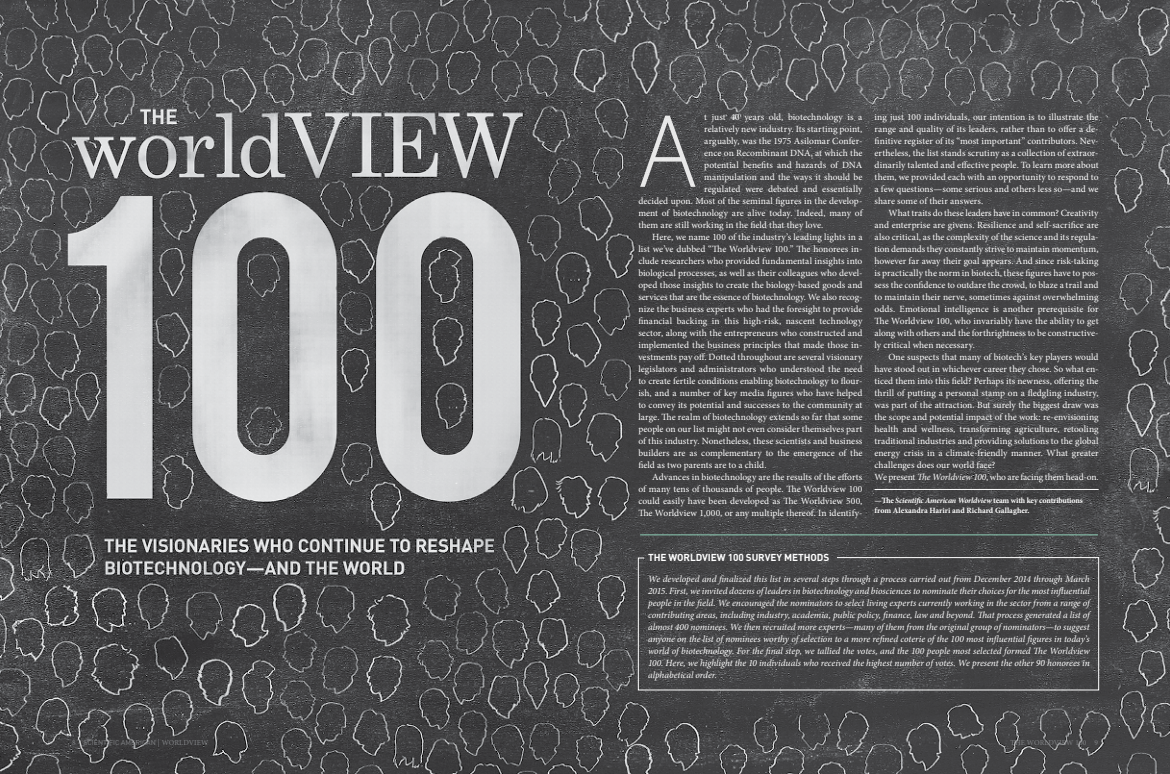
<style>
.page{position:relative;width:1170px;height:774px;background:#fff}
.page>*{position:absolute;margin:0;border:0;box-sizing:border-box;transform-origin:0 0}
.t1{font:700 10px "DIN";letter-spacing:-.01em;color:#fff}
.t2{font:9.5px/12px "Minion Pro";letter-spacing:.005em;color:#fff;text-align:justify}
.t3{font:italic 9.5px/12px "Minion Pro";letter-spacing:-.005em;color:#fff;text-align:justify}
.t4{font:700 8px/10px "Minion Pro";letter-spacing:-.005em;color:#fff}
.t5{font:7.5px "Minion Pro";letter-spacing:.01em;color:#808285}
.t6{font:7px "DIN";color:#808285}
.s1{font-style:italic}
.s2{font-family:"Minion Pro";font-size:7.5px}
.s3{font-family:"Minion Pro";font-size:8px}
</style>
<div class="page">
<img style="left:0;top:0;width:1170px;height:774px">
<hr style="left:874px;top:489px;width:225px;height:1px;background:#fff">
<svg style="left:640px;top:116px;width:56px;height:71px;background:#676769"></svg>
<svg style="left:637px;top:557px;width:463px;height:134px;background:#464648"></svg>
<hr style="left:640px;top:535px;width:458px;height:1px;background:#8fd0b8">
<p class="t2" style="left:704px;top:111px;width:160px">t just 40 years old, biotechnology is a</p>
<p class="t2" style="left:704px;top:123px;width:160px">relatively new industry. Its starting point,</p>
<p class="t2" style="left:704px;top:135px;width:160px">arguably, was the 1975 Asilomar Confer-</p>
<p class="t2" style="left:704px;top:147px;width:160px">ence on Recombinant DNA, at which the</p>
<p class="t2" style="left:704px;top:159px;width:160px">potential benefits and hazards of DNA</p>
<p class="t2" style="left:704px;top:171px;width:160px">manipulation and the ways it should be</p>
<p class="t2" style="left:704px;top:183px;width:160px">regulated were debated and essentially</p>
<p class="t2" style="left:638px;top:195px;width:226px">decided upon. Most of the seminal figures in the develop-</p>
<p class="t2" style="left:638px;top:207px;width:226px">ment of biotechnology are alive today. Indeed, many of</p>
<p class="t2" style="left:638px;top:219px;width:187px">them are still working in the field that they love.</p>
<p class="t2" style="left:652px;top:231px;width:212px">Here, we name 100 of the industry’s leading lights in a</p>
<p class="t2" style="left:638px;top:243px;width:226px">list we’ve dubbed “The Worldview 100.” The honorees in-</p>
<p class="t2" style="left:638px;top:255px;width:226px">clude researchers who provided fundamental insights into</p>
<p class="t2" style="left:638px;top:267px;width:226px">biological processes, as well as their colleagues who devel-</p>
<p class="t2" style="left:638px;top:279px;width:226px">oped those insights to create the biology-based goods and</p>
<p class="t2" style="left:638px;top:291px;width:226px">services that are the essence of biotechnology. We also recog-</p>
<p class="t2" style="left:638px;top:303px;width:226px">nize the business experts who had the foresight to provide</p>
<p class="t2" style="left:638px;top:315px;width:226px">financial backing in this high-risk, nascent technology</p>
<p class="t2" style="left:638px;top:327px;width:226px">sector, along with the entrepreneurs who constructed and</p>
<p class="t2" style="left:638px;top:339px;width:226px">implemented the business principles that made those in-</p>
<p class="t2" style="left:638px;top:351px;width:226px">vestments pay off. Dotted throughout are several visionary</p>
<p class="t2" style="left:638px;top:363px;width:226px">legislators and administrators who understood the need</p>
<p class="t2" style="left:638px;top:375px;width:226px">to create fertile conditions enabling biotechnology to flour-</p>
<p class="t2" style="left:638px;top:387px;width:226px">ish, and a number of key media figures who have helped</p>
<p class="t2" style="left:638px;top:399px;width:226px">to convey its potential and successes to the community at</p>
<p class="t2" style="left:638px;top:411px;width:226px">large. The realm of biotechnology extends so far that some</p>
<p class="t2" style="left:638px;top:423px;width:226px">people on our list might not even consider themselves part</p>
<p class="t2" style="left:638px;top:435px;width:226px">of this industry. Nonetheless, these scientists and business</p>
<p class="t2" style="left:638px;top:447px;width:226px">builders are as complementary to the emergence of the</p>
<p class="t2" style="left:638px;top:459px;width:130px">field as two parents are to a child.</p>
<p class="t2" style="left:652px;top:471px;width:212px">Advances in biotechnology are the results of the efforts</p>
<p class="t2" style="left:638px;top:483px;width:226px">of many tens of thousands of people. The Worldview 100</p>
<p class="t2" style="left:638px;top:495px;width:226px">could easily have been developed as The Worldview 500,</p>
<p class="t2" style="left:638px;top:507px;width:226px">The Worldview 1,000, or any multiple thereof. In identify-</p>
<p class="t2" style="left:874px;top:111px;width:226px">ing just 100 individuals, our intention is to illustrate the range and quality of its leaders, rather than to offer a de&shy;finitive register of its “most important” contributors. Nev&shy;ertheless, the list stands scrutiny as a collection of extraor&shy;dinarily talented and effective people. To learn more about them, we provided each with an opportunity to respond to a few questions—some serious and others less so—and we share some of their answers.</p>
<p class="t2" style="left:874px;top:207px;width:226px;text-indent:14px">What traits do these leaders have in common? Creativity and enterprise are givens. Resilience and self-sacrifice are also critical, as the complexity of the science and its regula&shy;tion demands they constantly strive to maintain momentum, however far away their goal appears. And since risk-taking is practically the norm in biotech, these figures have to pos&shy;sess the confidence to outdare the crowd, to blaze a trail and to maintain their nerve, sometimes against overwhelming odds. Emotional intelligence is another prerequisite for The Worldview 100, who invariably have the ability to get along with others and the forthrightness to be constructive&shy;ly critical when necessary.</p>
<p class="t2" style="left:874px;top:351px;width:226px;text-align:left;text-indent:14px">One suspects that many of biotech’s key players would have stood out in whichever career they chose. So what en&shy;ticed them into this field? Perhaps its newness, offering the thrill of putting a personal stamp on a fledgling industry, was part of the attraction. But surely the biggest draw was the scope and potential impact of the work: re-envisioning health and wellness, transforming agriculture, retooling traditional industries and providing solutions to the global energy crisis in a climate-friendly manner. What greater challenges does our world face?<br>We present <span class="s1">The Worldview 100</span>, who are facing them head-on.</p>
<p class="t4" style="left:874px;top:496px;width:210px">—The <span class="s1">Scientific American Worldview</span> team with key contributions from Alexandra Hariri and Richard Gallagher.</p>
<p class="t1" style="left:648px;top:551px;width:183px">THE WORLDVIEW 100 SURVEY METHODS</p>
<p class="t3" style="left:648px;top:573px;width:443px">We developed and finalized this list in several steps through a process carried out from December 2014 through March 2015. First, we invited dozens of leaders in biotechnology and biosciences to nominate their choices for the most influential people in the field. We encouraged the nominators to select living experts currently working in the sector from a range of contributing areas, including industry, academia, public policy, finance, law and beyond. That process generated a list of almost 400 nominees. We then recruited more experts—many of them from the original group of nominators—to suggest anyone on the list of nominees worthy of selection to a more refined coterie of the 100 most influential figures in today’s world of biotechnology. For the final step, we tallied the votes, and the 100 people most selected formed The Worldview 100. Here, we highlight the 10 individuals who received the highest number of votes. We present the other 90 honorees in alphabetical order.</p>
<p class="t6" style="left:72px;top:738px;width:138px"><span class="s2">8</span> SCIENTIFIC AMERICAN <span class="s3">|</span> <span class="s2">WORLDVIEW</span></p>
<p class="t5" style="left:1010px;top:737px;width:89px">THE WORLDVIEW 100 9</p>
</div>
